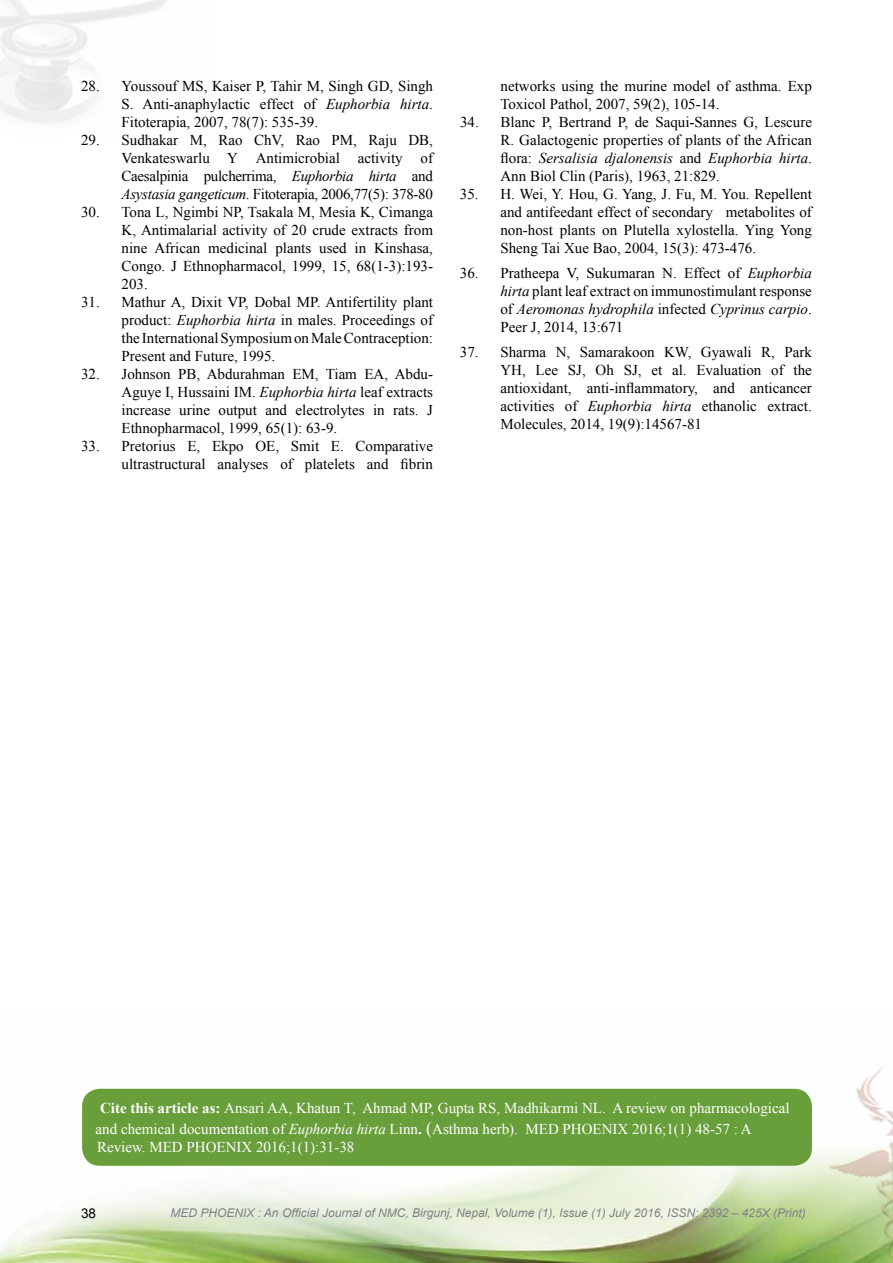
<style>
.page{position:relative;width:893px;height:1263px;background:#fff}
.page>*{position:absolute;margin:0;border:0;box-sizing:border-box;transform-origin:0 0}
.t1{font:15px/18px "Times New Roman";color:#000;text-align:justify}
.t2{font:15px/21.6px "Times New Roman";color:#fff}
.t3{font:13.5px "Arial";color:#000}
.t4{font:italic 12px "Arial";color:#808285}
.s1{font-style:italic}
.s2{font-weight:700}
.s3{font-size:18px}
</style>
<div class="page">
<img style="left:0;top:1088px;width:801px;height:175px">
<img style="left:801px;top:1067px;width:92px;height:196px">
<div style="left:82px;top:1089px;width:730px;height:77px;background:#689f3b;border-radius:18px"></div>
<p class="t1" style="left:122px;top:77px;width:313px;text-indent:-41px">28. Youssouf MS, Kaiser P, Tahir M, Singh GD, Singh S. Anti-anaphylactic effect of <span class="s1">Euphorbia hirta</span>.<br>Fitoterapia, 2007, 78(7): 535-39.</p>
<p class="t1" style="left:122px;top:131px;width:313px;text-indent:-41px">29. Sudhakar M, Rao ChV, Rao PM, Raju DB, Venkateswarlu Y Antimicrobial activity of Caesalpinia pulcherrima, <span class="s1">Euphorbia hirta</span> and <span class="s1">Asystasia gangeticum</span>. Fitoterapia, 2006,77(5): 378-80</p>
<p class="t1" style="left:122px;top:203px;width:313px;text-indent:-40px">30. Tona L, Ngimbi NP, Tsakala M, Mesia K, Cimanga K, Antimalarial activity of 20 crude extracts from nine African medicinal plants used in Kinshasa, Congo. J Ethnopharmacol, 1999, 15, 68(1-3):193- 203.</p>
<p class="t1" style="left:122px;top:293px;width:313px;text-indent:-40px">31. Mathur A, Dixit VP, Dobal MP. Antifertility plant product: <span class="s1">Euphorbia hirta</span> in males. Proceedings of the InternationalSymposiumonMaleContraception:<br>Present and Future, 1995.</p>
<p class="t1" style="left:122px;top:365px;width:313px;text-indent:-41px">32. Johnson PB, Abdurahman EM, Tiam EA, Abdu-Aguye I, Hussaini IM. <span class="s1">Euphorbia hirta</span> leaf extracts increase urine output and electrolytes in rats. J Ethnopharmacol, 1999, 65(1): 63-9.</p>
<p class="t1" style="left:81px;top:437px;width:353px;text-align:right">33. Pretorius E, Ekpo OE, Smit E. Comparative ultrastructural analyses of platelets and fibrin</p>
<p class="t1" style="left:500px;top:77px;width:313px">networks using the murine model of asthma. Exp<br>Toxicol Pathol, 2007, 59(2), 105-14.</p>
<p class="t1" style="left:500px;top:113px;width:313px;text-indent:-40px">34. Blanc P, Bertrand P, de Saqui-Sannes G, Lescure R. Galactogenic properties of plants of the African flora: <span class="s1">Sersalisia djalonensis</span> and <span class="s1">Euphorbia hirta</span>.<br>Ann Biol Clin (Paris), 1963, 21:829.</p>
<p class="t1" style="left:500px;top:185px;width:313px;text-indent:-40px">35. H. Wei, Y. Hou, G. Yang, J. Fu, M. You. Repellent and antifeedant effect of secondary metabolites of non-host plants on Plutella xylostella. Ying Yong Sheng Tai Xue Bao, 2004, 15(3): 473-476.</p>
<p class="t1" style="left:500px;top:264px;width:313px;text-indent:-40px">36. Pratheepa V, Sukumaran N. Effect of <span class="s1">Euphorbia hirta</span> plant leaf extract on immunostimulant response of <span class="s1">Aeromonas hydrophila</span> infected <span class="s1">Cyprinus carpio</span>.<br>Peer J, 2014, 13:671</p>
<p class="t1" style="left:500px;top:343px;width:313px;text-indent:-40px">37. Sharma N, Samarakoon KW, Gyawali R, Park YH, Lee SJ, Oh SJ, et al. Evaluation of the antioxidant, anti-inflammatory, and anticancer activities of <span class="s1">Euphorbia hirta</span> ethanolic extract.<br>Molecules, 2014, 19(9):14567-81</p>
<p class="t2" style="left:96px;top:1096px;width:695px"><span class="s2">Cite this article as:</span> Ansari AA, Khatun T, Ahmad MP, Gupta RS, Madhikarmi NL. A review on pharmacological and chemical documentation of <span class="s1">Euphorbia hirta</span> Linn<span class="s2">.</span> <span class="s3">(</span>Asthma herb). MED PHOENIX 2016;1(1) 48-57 : A</p>
<p class="t2" style="left:97px;top:1136px;width:259px">Review. MED PHOENIX 2016;1(1):31-38</p>
<p class="t3" style="left:81px;top:1205px;width:17px">38</p>
<p class="t4" style="left:170px;top:1205px;width:637px">MED PHoenix : An Official Journal of NMC, Birgunj, Nepal, Volume (1), Issue (1) July 2016, ISSN: 2392 – 425X (Print)</p>
</div>
